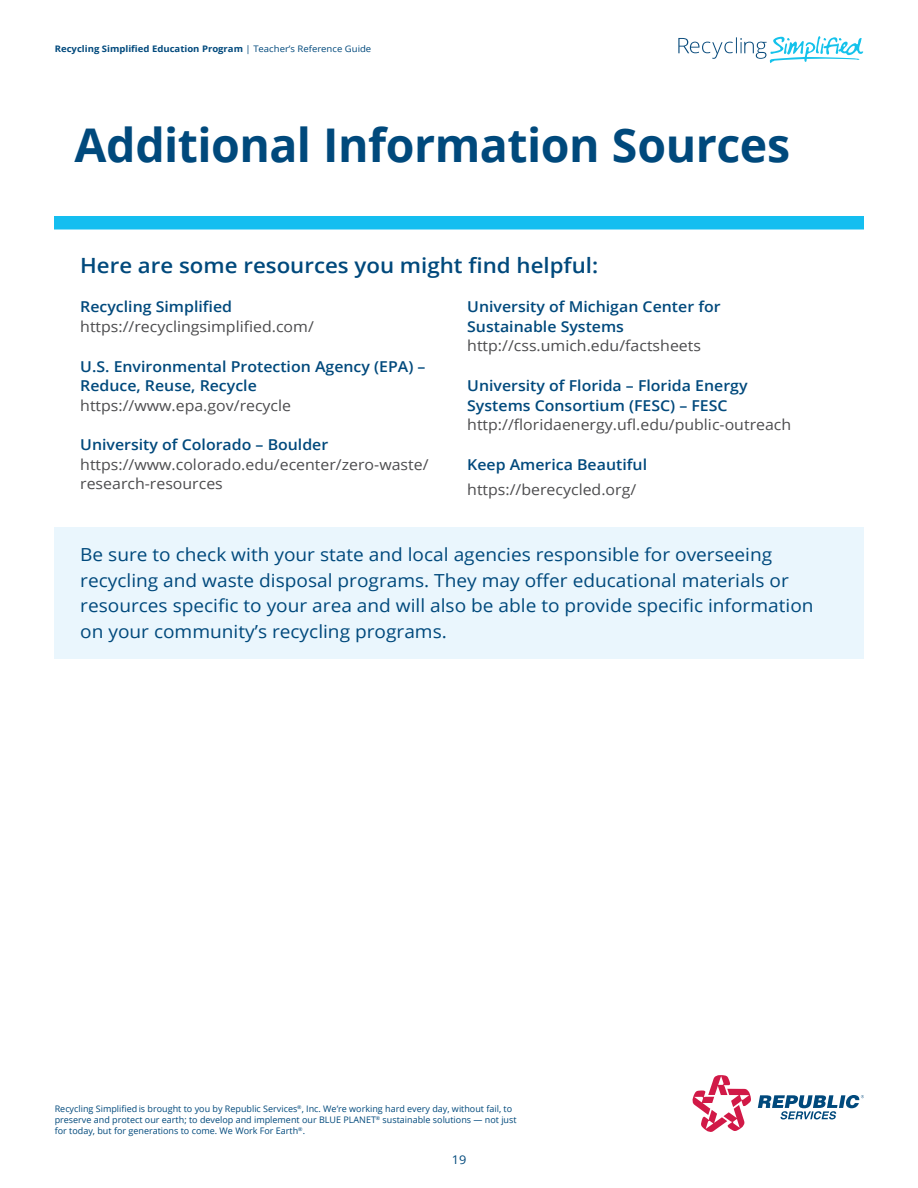
<style>
.page{position:relative;width:918px;height:1188px;background:#fff}
.page>*{position:absolute;margin:0;border:0;box-sizing:border-box;transform-origin:0 0}
.t1{font:700 46.5px "Open Sans";letter-spacing:-.01em;color:#00497c}
.t2{font:600 21px "Open Sans";color:#00497c;scale:1.06 1}
.t3{font:18px/25.5px "Open Sans";color:#00497c;scale:1.06 1}
.t4{font:600 15px/19.5px "Open Sans";color:#00497c;scale:1.06 1}
.t5{font:15px/19.5px "Open Sans";color:#4d4d4f;scale:1.06 1}
.t6{font:12px "Open Sans";color:#00497c;scale:1.06 1}
.t7{font:9px/10.8px "Open Sans";color:#00497c}
.t8{font:700 9px "Open Sans";color:#00497c;scale:1.06 1}
.s1{font-weight:400}
</style>
<div class="page">
<svg style="left:678px;top:36px;width:185px;height:27px"></svg>
<div style="left:54px;top:527px;width:810px;height:132px;background:#eaf6fd"></div>
<div style="left:54px;top:216px;width:810px;height:14px;background:#15bef0"></div>
<svg style="left:692px;top:1075px;width:172px;height:57px"></svg>
<p class="t8" style="left:55px;top:42px;width:300px">Recycling Simplified Education Program <span class="s1">| Teacher’s Reference Guide</span></p>
<h1 class="t1" style="left:75px;top:112px;width:717px">Additional Information Sources</h1>
<p class="t2" style="left:80px;top:251px;width:490px">Here are some resources you might find helpful:</p>
<p class="t4" style="left:80px;top:297px;width:145px">Recycling Simplified</p>
<p class="t5" style="left:80px;top:316px;width:222px">https://recyclingsimplified.com/</p>
<p class="t4" style="left:80px;top:356px;width:327px">U.S. Environmental Protection Agency (EPA) –<br>Reduce, Reuse, Recycle</p>
<p class="t5" style="left:80px;top:395px;width:200px">https://www.epa.gov/recycle</p>
<p class="t4" style="left:80px;top:435px;width:236px">University of Colorado – Boulder</p>
<p class="t5" style="left:80px;top:454px;width:330px">https://www.colorado.edu/ecenter/zero-waste/ research-resources</p>
<p class="t4" style="left:467px;top:297px;width:241px">University of Michigan Center for<br>Sustainable Systems</p>
<p class="t5" style="left:467px;top:336px;width:222px">http://css.umich.edu/factsheets</p>
<p class="t4" style="left:467px;top:376px;width:266px">University of Florida – Florida Energy<br>Systems Consortium (FESC) – FESC</p>
<p class="t5" style="left:467px;top:414px;width:307px">http://floridaenergy.ufl.edu/public-outreach</p>
<p class="t4" style="left:467px;top:454px;width:171px">Keep America Beautiful</p>
<p class="t5" style="left:467px;top:480px;width:161px">https://berecycled.org/</p>
<p class="t3" style="left:80px;top:542px;width:693px">Be sure to check with your state and local agencies responsible for overseeing recycling and waste disposal programs. They may offer educational materials or resources specific to your area and will also be able to provide specific information on your community’s recycling programs.</p>
<p class="t7" style="left:55px;top:1104px;width:463px">Recycling Simplifiedis brought to you by Republic Services<sup>®</sup>, Inc. We’re working hard every day, without fail, to preserve and protect our earth; to develop and implement our BLUE PLANET<sup>®</sup> sustainable solutions — not just for today, but for generations to come. We Work For Earth<sup>®</sup>.</p>
<p class="t6" style="left:452px;top:1151px;width:15px">19</p>
</div>
